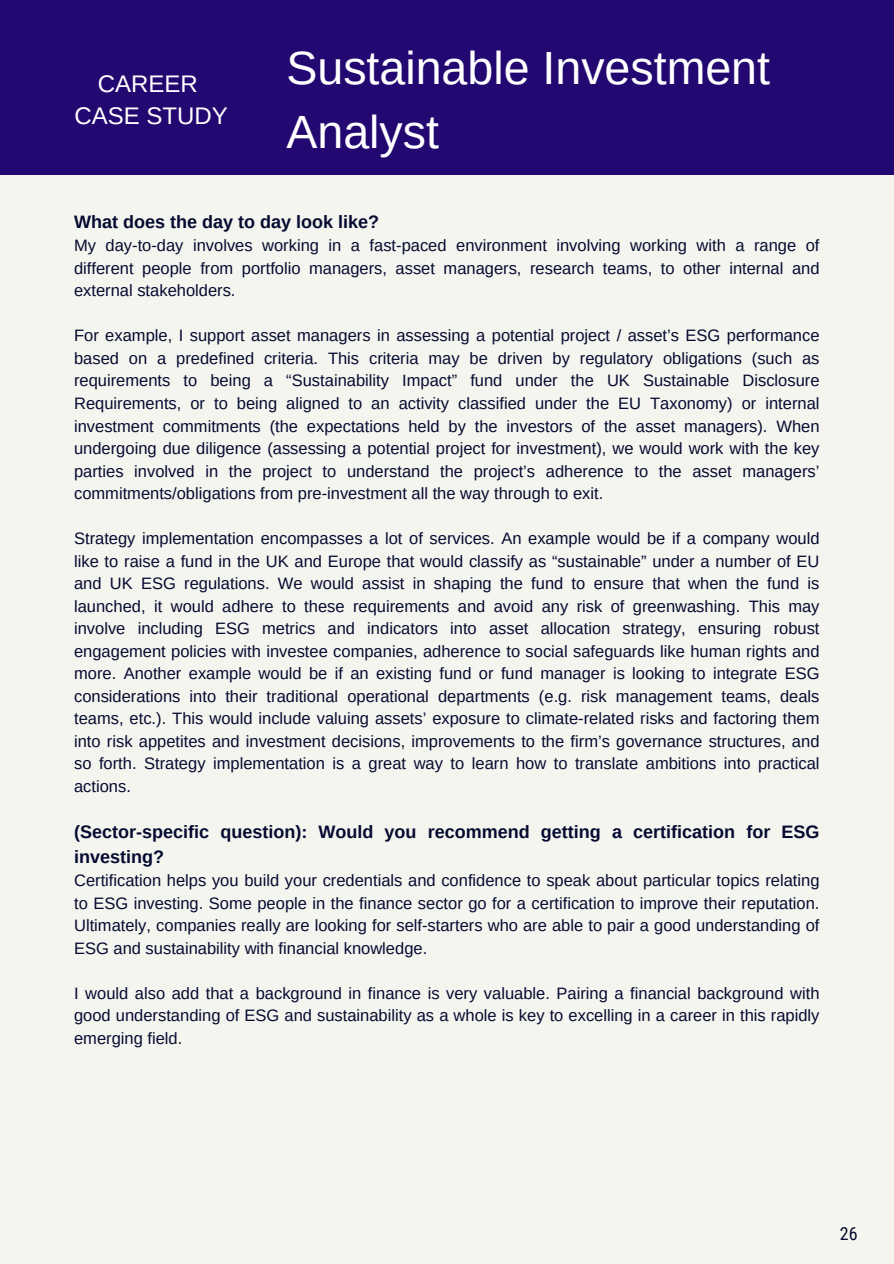
<style>
.page{position:relative;width:894px;height:1264px;background:#fff}
.page>*{position:absolute;margin:0;border:0;box-sizing:border-box;transform-origin:0 0}
.t1{font:46.5px/64.2px "Arimo";color:#fff}
.t2{font:24px/32.7px "Arimo";color:#fff;text-align:center}
.t3{font:700 18px/24.8px "Arimo";color:#050a30}
.t4{font:18px "Roboto Condensed";color:#050a30}
.t5{font:16.5px/22.5px "Arimo";color:#050a30;text-align:justify}
</style>
<div class="page">
<div style="left:0;top:0;width:893px;height:1263px;background:#f5f5ef"></div>
<div style="left:0;top:0;width:893px;height:175px;background:#230871"></div>
<h2 class="t2" style="left:74px;top:67px;width:155px">CAREER<br>CASE STUDY</h2>
<h1 class="t1" style="left:286px;top:36px;width:485px">Sustainable Investment<br>Analyst</h1>
<p class="t3" style="left:74px;top:209px;width:306px">What does the day to day look like?</p>
<p class="t5" style="left:74px;top:234px;width:746px">My day-to-day involves working in a fast-paced environment involving working with a range of different people from portfolio managers, asset managers, research teams, to other internal and external stakeholders.</p>
<p class="t5" style="left:74px;top:324px;width:746px">For example, I support asset managers in assessing a potential project / asset’s ESG performance based on a predefined criteria. This criteria may be driven by regulatory obligations (such as requirements to being a “Sustainability Impact” fund under the UK Sustainable Disclosure Requirements, or to being aligned to an activity classified under the EU Taxonomy) or internal investment commitments (the expectations held by the investors of the asset managers). When undergoing due diligence (assessing a potential project for investment), we would work with the key parties involved in the project to understand the project’s adherence to the asset managers’ commitments/obligations from pre-investment all the way through to exit.</p>
<p class="t5" style="left:74px;top:527px;width:746px">Strategy implementation encompasses a lot of services. An example would be if a company would like to raise a fund in the UK and Europe that would classify as “sustainable” under a number of EU and UK ESG regulations. We would assist in shaping the fund to ensure that when the fund is launched, it would adhere to these requirements and avoid any risk of greenwashing. This may involve including ESG metrics and indicators into asset allocation strategy, ensuring robust engagement policies with investee companies, adherence to social safeguards like human rights and more. Another example would be if an existing fund or fund manager is looking to integrate ESG considerations into their traditional operational departments (e.g. risk management teams, deals teams, etc.). This would include valuing assets’ exposure to climate-related risks and factoring them into risk appetites and investment decisions, improvements to the firm’s governance structures, and so forth. Strategy implementation is a great way to learn how to translate ambitions into practical actions.</p>
<p class="t3" style="left:74px;top:819px;width:746px">(Sector-specific question): Would you recommend getting a certification for ESG investing?</p>
<p class="t5" style="left:74px;top:869px;width:746px">Certification helps you build your credentials and confidence to speak about particular topics relating to ESG investing. Some people in the finance sector go for a certification to improve their reputation.<br>Ultimately, companies really are looking for self-starters who are able to pair a good understanding of ESG and sustainability with financial knowledge.</p>
<p class="t5" style="left:74px;top:981px;width:746px">I would also add that a background in finance is very valuable. Pairing a financial background with good understanding of ESG and sustainability as a whole is key to excelling in a career in this rapidly emerging field.</p>
<p class="t4" style="left:839px;top:1223px;width:19px">26</p>
</div>
